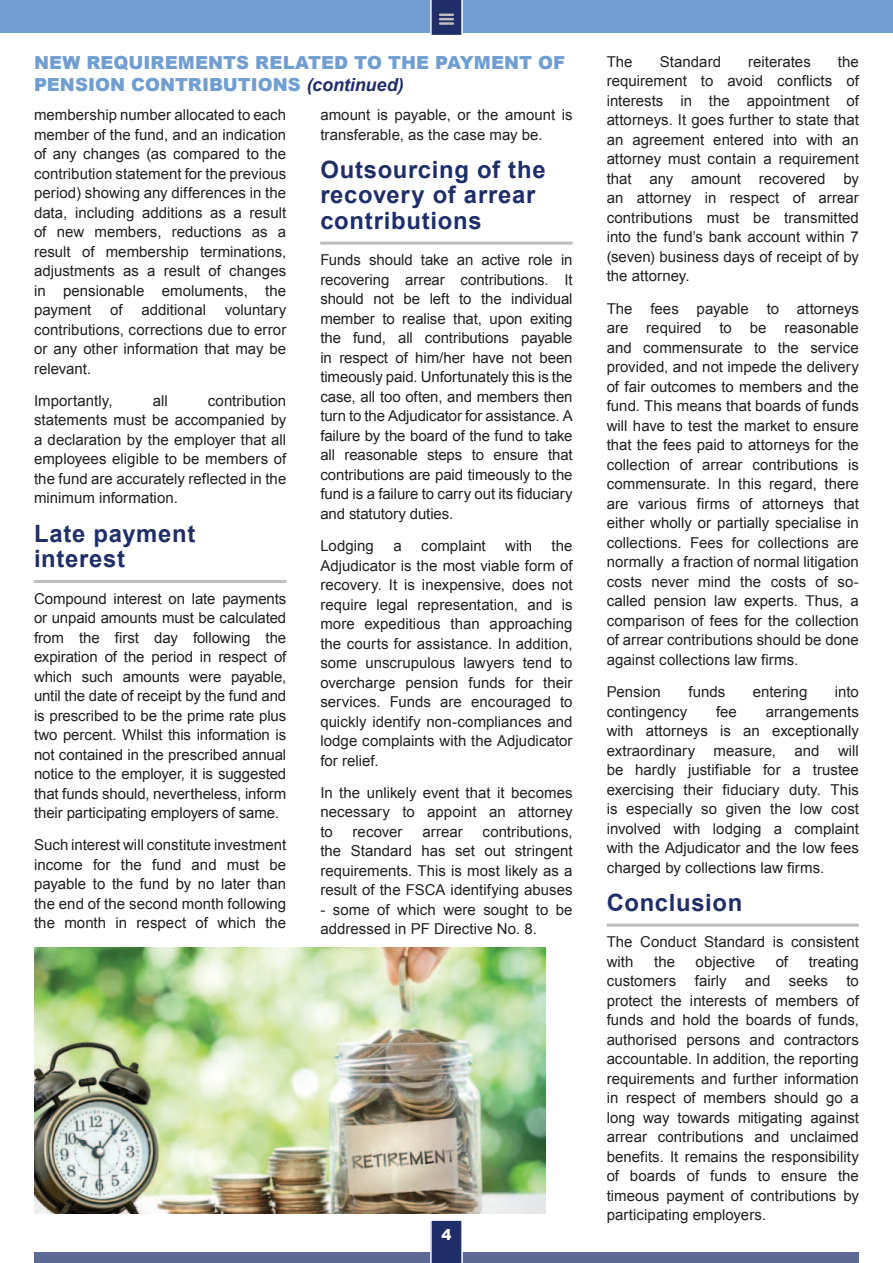
<style>
.page{position:relative;width:893px;height:1263px;background:#fff}
.page>*{position:absolute;margin:0;border:0;box-sizing:border-box;transform-origin:0 0}
.t1{font:700 23.85px/25.5px "Arial";letter-spacing:.03em;color:#1f2e69}
.t2{font:900 18px/21.6px "Arial";color:#719ed1}
.t3{font:15px/19.5px "Arial";color:#231f20;text-align:justify}
.t4{font:900 15px "Arial";color:#fff}
.s1{font-weight:700;font-style:italic;color:#1f2e69}
</style>
<div class="page">
<div style="left:34px;top:1252px;width:825px;height:11px;background:#5e6993"></div>
<div style="left:0;top:0;width:893px;height:32px;background:#719ed1"></div>
<hr style="left:34px;top:580px;width:252px;height:3px;background:#bcbdc0">
<hr style="left:320px;top:242px;width:253px;height:3px;background:#bcbdc0">
<hr style="left:607px;top:923px;width:252px;height:3px;background:#bcbdc0">
<img style="left:34px;top:947px;width:512px;height:267px">
<svg style="left:430px;top:1220px;width:33px;height:43px"></svg>
<svg style="left:430px;top:0;width:33px;height:36px"></svg>
<p class="t2" style="left:34px;top:52px;width:533px">NEW REQUIREMENTS RELATED TO THE PAYMENT OF<br>PENSION CONTRIBUTIONS <span class="s1">(continued)</span></p>
<p class="t3" style="left:34px;top:106px;width:254px">membership number allocated to each member of the fund, and an indication of any changes (as compared to the contribution statement for the previous period) showing any differences in the data, including additions as a result of new members, reductions as a result of membership terminations, adjustments as a result of changes in pensionable emoluments, the payment</p>
<p class="t3" style="left:110px;top:301px;width:14px">of</p>
<p class="t3" style="left:141px;top:301px;width:66px">additional</p>
<p class="t3" style="left:34px;top:301px;width:254px;text-indent:191px">voluntary contributions, corrections due to error or any other information that may be relevant.</p>
<p class="t3" style="left:34px;top:392px;width:80px">Importantly,</p>
<p class="t3" style="left:153px;top:392px;width:17px">all</p>
<p class="t3" style="left:34px;top:392px;width:254px;text-indent:174px">contribution statements must be accompanied by a declaration by the employer that all employees eligible to be members of the fund are accurately reflected in the minimum information.</p>
<h1 class="t1" style="left:34px;top:523px;width:163px">Late payment interest</h1>
<p class="t3" style="left:34px;top:590px;width:254px">Compound interest on late payments or unpaid amounts must be calculated from the first day following the expiration of the period in respect of which such amounts were payable, until the date of receipt by the fund and is prescribed to be the prime rate plus two percent. Whilst this information is not contained in the prescribed annual notice to the employer, it is suggested that funds should, nevertheless, inform their participating employers of same.</p>
<p class="t3" style="left:34px;top:837px;width:254px">Such interest will constitute investment income for the fund and must be payable to the fund by no later than the end of the second month following the month in respect of which the</p>
<p class="t3" style="left:320px;top:106px;width:254px">amount is payable, or the amount is transferable, as the case may be.</p>
<h1 class="t1" style="left:320px;top:159px;width:227px">Outsourcing of the recovery of arrear contributions</h1>
<p class="t3" style="left:320px;top:252px;width:254px">Funds should take an active role in recovering arrear contributions. It should not be left to the individual member to realise that, upon exiting the fund, all contributions payable in respect of him/her have not been timeously paid. Unfortunately this is the case, all too often, and members then turn to the Adjudicator for assistance. A failure by the board of the fund to take all reasonable steps to ensure that contributions are paid timeously to the fund is a failure to carry out its fiduciary and statutory duties.</p>
<p class="t3" style="left:320px;top:537px;width:55px">Lodging</p>
<p class="t3" style="left:393px;top:537px;width:10px">a</p>
<p class="t3" style="left:421px;top:537px;width:66px">complaint</p>
<p class="t3" style="left:505px;top:537px;width:28px">with</p>
<p class="t3" style="left:320px;top:537px;width:254px;text-indent:231px">the Adjudicator is the most viable form of recovery. It is inexpensive, does not require legal representation, and is more expeditious than approaching the courts for assistance. In addition, some unscrupulous lawyers tend to overcharge pension funds for their services. Funds are encouraged to quickly identify non-compliances and lodge complaints with the Adjudicator for relief.</p>
<p class="t3" style="left:320px;top:784px;width:254px">In the unlikely event that it becomes necessary to appoint an attorney to</p>
<p class="t3" style="left:320px;top:823px;width:254px;text-indent:162px">contributions, the Standard has set out stringent requirements. This is most likely as a result of the FSCA identifying abuses</p>
<p class="t3" style="left:320px;top:901px;width:254px">- some of which were sought to be addressed in PF Directive No. 8.</p>
<p class="t3" style="left:353px;top:823px;width:52px">recover</p>
<p class="t3" style="left:422px;top:823px;width:42px">arrear</p>
<p class="t4" style="left:441px;top:1226px;width:12px">4</p>
<p class="t3" style="left:607px;top:53px;width:27px">The</p>
<p class="t3" style="left:660px;top:53px;width:63px">Standard</p>
<p class="t3" style="left:748px;top:53px;width:64px">reiterates</p>
<p class="t3" style="left:607px;top:53px;width:254px;text-indent:231px">the requirement to avoid conflicts of interests in the appointment of attorneys. It goes further to state that an agreement entered into with an attorney must contain a requirement that any amount recovered by an attorney in respect of arrear contributions must be transmitted into the fund’s bank account within 7 (seven) business days of receipt of by the attorney.</p>
<p class="t3" style="left:607px;top:300px;width:254px">The fees payable to attorneys are required to be reasonable and commensurate to the service provided, and not impede the delivery of fair outcomes to members and the fund. This means that boards of funds will have to test the market to ensure that the fees paid to attorneys for the collection of arrear contributions is commensurate. In this regard, there are various firms of attorneys that either wholly or partially specialise in collections. Fees for collections are normally a fraction of normal litigation costs never mind the costs of so&shy;called pension law experts. Thus, a comparison of fees for the collection of arrear contributions should be done against collections law firms.</p>
<p class="t3" style="left:607px;top:683px;width:56px">Pension</p>
<p class="t3" style="left:688px;top:683px;width:38px">funds</p>
<p class="t3" style="left:753px;top:683px;width:56px">entering</p>
<p class="t3" style="left:835px;top:683px;width:26px">into</p>
<p class="t3" style="left:607px;top:703px;width:82px">contingency</p>
<p class="t3" style="left:716px;top:703px;width:22px">fee</p>
<p class="t3" style="left:607px;top:703px;width:254px;text-indent:159px">arrangements with attorneys is an exceptionally extraordinary measure, and will be hardly justifiable for a trustee exercising their fiduciary duty. This is especially so given the low cost involved with lodging a complaint with the Adjudicator and the low fees charged by collections law firms.</p>
<h1 class="t1" style="left:607px;top:892px;width:137px">Conclusion</h1>
<p class="t3" style="left:607px;top:934px;width:254px">The Conduct Standard is consistent with</p>
<p class="t3" style="left:654px;top:953px;width:22px">the</p>
<p class="t3" style="left:696px;top:953px;width:61px">objective</p>
<p class="t3" style="left:776px;top:953px;width:14px">of</p>
<p class="t3" style="left:607px;top:953px;width:254px;text-indent:202px">treating customers fairly and seeks to protect the interests of members of funds and hold the boards of funds, authorised persons and contractors accountable. In addition, the reporting requirements and further information in respect of members should go a long way towards mitigating against arrear contributions and unclaimed benefits. It remains the responsibility of boards of funds to ensure the timeous payment of contributions by participating employers.</p>
</div>
